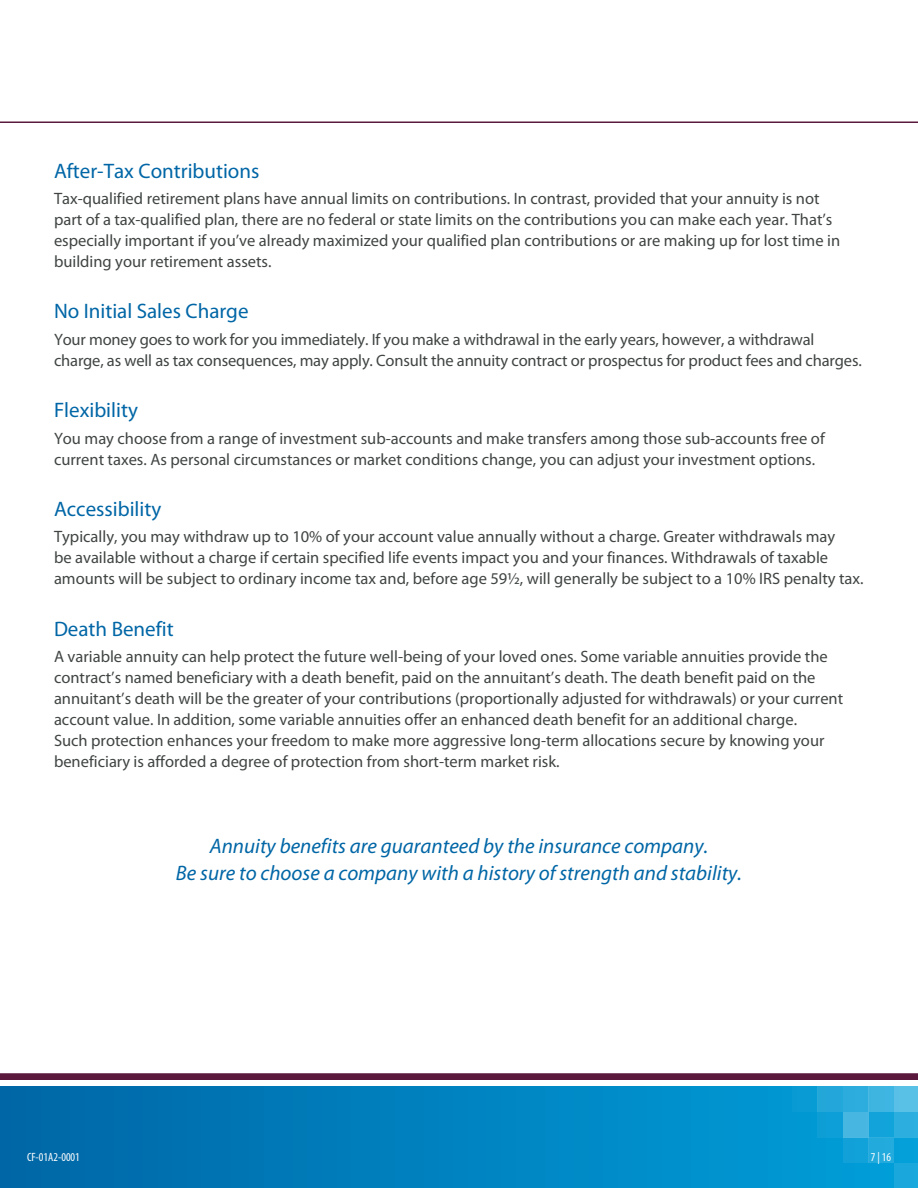
<style>
.page{position:relative;width:918px;height:1188px;background:#fff}
.page>*{position:absolute;margin:0;border:0;box-sizing:border-box;transform-origin:0 0}
.t1{font:italic 21px/27px "Myriad Pro";color:#0066a6;text-align:center}
.t2{font:21px "Myriad Pro";color:#0066a6}
.t3{font:16.5px/21px "Myriad Pro";color:#404542}
.t4{font:condensed 12px "Myriad Pro";color:#fff}
</style>
<div class="page">
<hr style="left:0;top:122px;width:918px;height:1px;background:#5a183c">
<div style="left:0;top:1087px;width:918px;height:101px;background:linear-gradient(to right,#0066a6,#009fda)"></div>
<hr style="left:0;top:1087px;width:1px;height:101px;background:#0066a6">
<div style="left:894px;top:1087px;width:24px;height:25px;background:#59c0e6"></div>
<div style="left:868px;top:1087px;width:26px;height:25px;background:#3eb4e1"></div>
<div style="left:843px;top:1087px;width:25px;height:25px;background:#2caddd"></div>
<div style="left:818px;top:1087px;width:25px;height:25px;background:#23a7da"></div>
<div style="left:792px;top:1087px;width:26px;height:25px;background:#089bd4"></div>
<div style="left:894px;top:1112px;width:24px;height:26px;background:#2cafdf"></div>
<div style="left:868px;top:1112px;width:26px;height:26px;background:#11a3da"></div>
<div style="left:843px;top:1112px;width:25px;height:26px;background:#47b7e2"></div>
<div style="left:818px;top:1112px;width:25px;height:26px;background:#0d9fd7"></div>
<div style="left:894px;top:1138px;width:24px;height:25px;background:#04a0d9"></div>
<div style="left:868px;top:1138px;width:26px;height:25px;background:#23aadd"></div>
<div style="left:843px;top:1138px;width:25px;height:25px;background:#11a2d9"></div>
<div style="left:894px;top:1163px;width:24px;height:25px;background:#1aa8dc"></div>
<svg style="left:0;top:1073px;width:918px;height:7px;background:#5f2042"></svg>
<p class="t2" style="left:54px;top:159px;width:207px">After-Tax Contributions</p>
<p class="t3" style="left:54px;top:188px;width:788px">Tax-qualified retirement plans have annual limits on contributions. In contrast, provided that your annuity is not part of a tax-qualified plan, there are no federal or state limits on the contributions you can make each year. That’s especially important if you’ve already maximized your qualified plan contributions or are making up for lost time in building your retirement assets.</p>
<p class="t2" style="left:54px;top:300px;width:196px">No Initial Sales Charge</p>
<p class="t3" style="left:54px;top:329px;width:809px">Your money goes to work for you immediately. If you make a withdrawal in the early years, however, a withdrawal charge, as well as tax consequences, may apply. Consult the annuity contract or prospectus for product fees and charges.</p>
<p class="t2" style="left:54px;top:399px;width:85px">Flexibility</p>
<p class="t3" style="left:54px;top:428px;width:772px">You may choose from a range of investment sub-accounts and make transfers among those sub-accounts free of current taxes. As personal circumstances or market conditions change, you can adjust your investment options.</p>
<p class="t2" style="left:54px;top:497px;width:109px">Accessibility</p>
<p class="t3" style="left:54px;top:527px;width:811px">Typically, you may withdraw up to 10% of your account value annually without a charge. Greater withdrawals may<br>be available without a charge if certain specified life events impact you and your finances. Withdrawals of taxable amounts will be subject to ordinary income tax and, before age 59½, will generally be subject to a 10% IRS penalty tax.</p>
<p class="t2" style="left:54px;top:617px;width:121px">Death Benefit</p>
<p class="t3" style="left:54px;top:646px;width:791px">A variable annuity can help protect the future well-being of your loved ones. Some variable annuities provide the contract’s named beneficiary with a death benefit, paid on the annuitant’s death. The death benefit paid on the annuitant’s death will be the greater of your contributions (proportionally adjusted for withdrawals) or your current account value. In addition, some variable annuities offer an enhanced death benefit for an additional charge.<br>Such protection enhances your freedom to make more aggressive long-term allocations secure by knowing your beneficiary is afforded a degree of protection from short-term market risk.</p>
<p class="t1" style="left:176px;top:833px;width:568px">Annuity benefits are guaranteed by the insurance company.<br>Be sure to choose a company with a history of strength and stability.</p>
<p class="t4" style="left:27px;top:1151px;width:54px">CF-01A2-0001</p>
<p class="t4" style="left:871px;top:1151px;width:22px">7 | 16</p>
</div>
